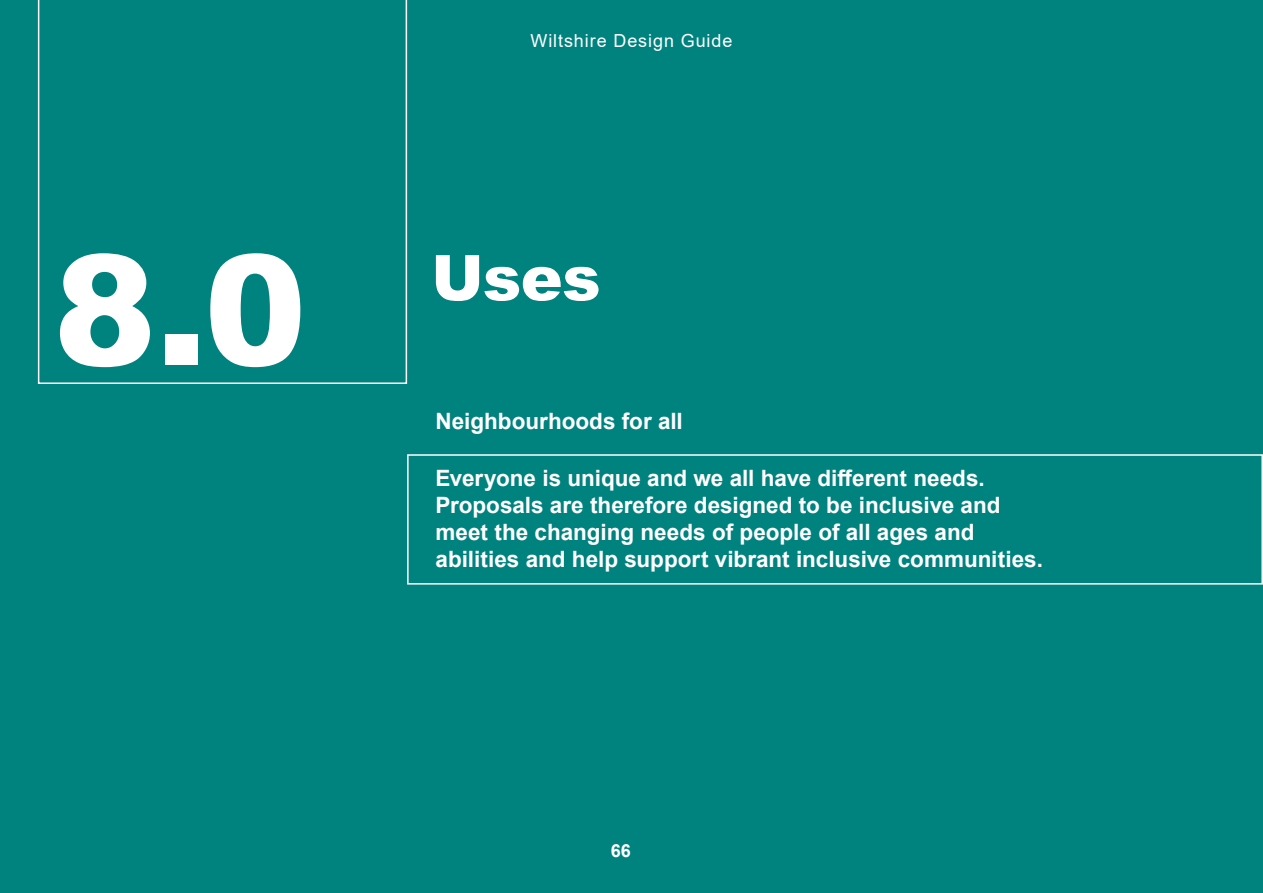
<style>
.page{position:relative;width:1263px;height:893px;background:#00827f}
.page>*{position:absolute;margin:0;border:0;box-sizing:border-box;transform-origin:0 0}
.H2_Section_number{font:900 153.9px "Arial";color:#fff}
.H2_section_divider{font:900 63px "Arial";color:#fff}
.body_-_divider_info{font:700 22.5px/27px "Arial";color:#fff}
.t1{font:18px "Arial";letter-spacing:.05em;color:#fff}
.t2{font:700 18px "Arial";color:#fff}
</style>
<div class="page">
<svg style="left:38px;top:0;width:369px;height:384px"></svg>
<div style="left:407px;top:454px;width:856px;height:131px;border:2px solid #fff"></div>
<p class="t1" style="left:530px;top:28px;width:203px">Wiltshire Design Guide</p>
<p class="H2_Section_number" style="left:54px;top:199px;width:254px">8.0</p>
<h2 class="H2_section_divider" style="left:431px;top:232px;width:171px">Uses</h2>
<p class="body_-_divider_info" style="left:435px;top:408px;width:249px">Neighbourhoods for all</p>
<p class="body_-_divider_info" style="left:435px;top:464px;width:609px">Everyone is unique and we all have different needs.<br>Proposals are therefore designed to be inclusive and meet the changing needs of people of all ages and abilities and help support vibrant inclusive communities.</p>
<p class="t2" style="left:611px;top:838px;width:22px">66</p>
</div>
